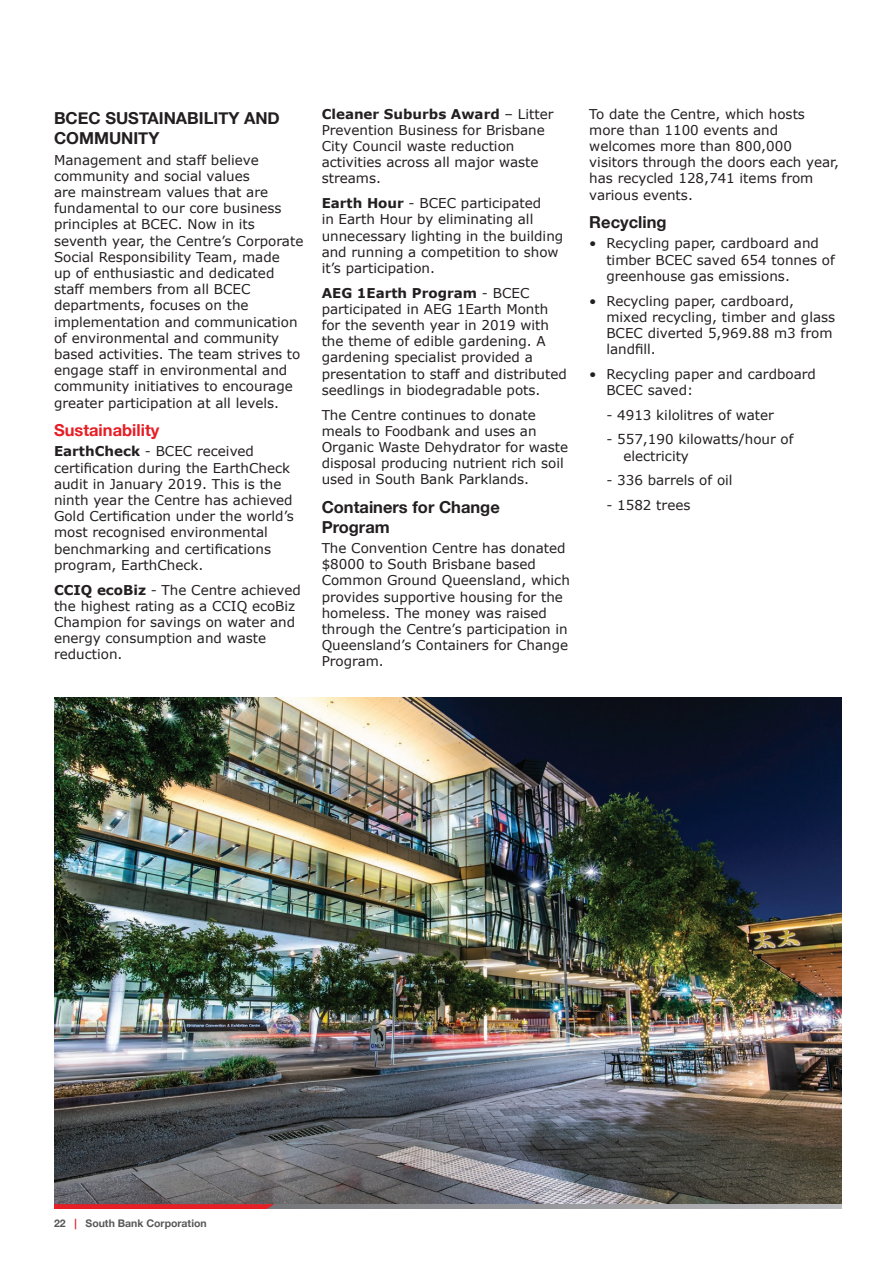
<style>
.page{position:relative;width:893px;height:1263px;background:#fff}
.page>*{position:absolute;margin:0;border:0;box-sizing:border-box;transform-origin:0 0}
.t1{font:700 16.5px/19.8px "Helvetica Neue";color:#231f20}
.t2{font:700 16.5px "Helvetica Neue";color:#e61e25}
.t3{font:13.5px/16.2px "Verdana";color:#231f20}
.t4{font:700 10.5px "Helvetica Neue";color:#57585a}
.s1{font-weight:700}
.s2{color:#e61e25}
</style>
<div class="page">
<img style="left:54px;top:698px;width:788px;height:506px">
<svg style="left:274px;top:1204px;width:568px;height:5px;background:#97999c"></svg>
<svg style="left:54px;top:1204px;width:220px;height:5px"></svg>
<p class="t1" style="left:54px;top:109px;width:227px">BCEC SUSTAINABILITY AND<br>COMMUNITY</p>
<p class="t3" style="left:54px;top:151px;width:251px">Management and staff believe community and social values<br>are mainstream values that are fundamental to our core business principles at BCEC. Now in its seventh year, the Centre’s Corporate<br>Social Responsibility Team, made<br>up of enthusiastic and dedicated staff members from all BCEC departments, focuses on the implementation and communication of environmental and community based activities. The team strives to engage staff in environmental and community initiatives to encourage greater participation at all levels.</p>
<p class="t2" style="left:54px;top:417px;width:107px">Sustainability</p>
<p class="t3" style="left:54px;top:443px;width:241px"><span class="s1">EarthCheck</span> - BCEC received certification during the EarthCheck audit in January 2019. This is the ninth year the Centre has achieved<br>Gold Certification under the world’s most recognised environmental benchmarking and certifications program, EarthCheck.</p>
<p class="t3" style="left:54px;top:581px;width:248px"><span class="s1">CCIQ ecoBiz</span> - The Centre achieved the highest rating as a CCIQ ecoBiz<br>Champion for savings on water and energy consumption and waste reduction.</p>
<p class="t3" style="left:322px;top:105px;width:233px"><span class="s1">Cleaner Suburbs Award</span> – Litter<br>Prevention Business for Brisbane<br>City Council waste reduction activities across all major waste streams.</p>
<p class="t3" style="left:322px;top:195px;width:243px"><span class="s1">Earth Hour</span> - BCEC participated<br>in Earth Hour by eliminating all unnecessary lighting in the building and running a competition to show it’s participation.</p>
<p class="t3" style="left:322px;top:284px;width:247px"><span class="s1">AEG 1Earth Program</span> - BCEC participated in AEG 1Earth Month for the seventh year in 2019 with the theme of edible gardening. A gardening specialist provided a presentation to staff and distributed seedlings in biodegradable pots.</p>
<p class="t3" style="left:322px;top:406px;width:248px">The Centre continues to donate meals to Foodbank and uses an<br>Organic Waste Dehydrator for waste disposal producing nutrient rich soil used in South Bank Parklands.</p>
<p class="t1" style="left:322px;top:497px;width:180px">Containers for Change<br>Program</p>
<p class="t3" style="left:322px;top:540px;width:250px">The Convention Centre has donated $8000 to South Brisbane based<br>Common Ground Queensland, which provides supportive housing for the homeless. The money was raised through the Centre’s participation in<br>Queensland’s Containers for Change<br>Program.</p>
<p class="t3" style="left:589px;top:105px;width:251px">To date the Centre, which hosts more than 1100 events and welcomes more than 800,000 visitors through the doors each year, has recycled 128,741 items from various events.</p>
<p class="t1" style="left:589px;top:213px;width:79px">Recycling</p>
<p class="t3" style="left:606px;top:235px;width:230px;text-indent:-17px">• Recycling paper, cardboard and timber BCEC saved 654 tonnes of greenhouse gas emissions.</p>
<p class="t3" style="left:606px;top:292px;width:230px;text-indent:-17px">• Recycling paper, cardboard, mixed recycling, timber and glass<br>BCEC diverted 5,969.88 m3 from landfill.</p>
<p class="t3" style="left:606px;top:366px;width:211px;text-indent:-17px">• Recycling paper and cardboard<br>BCEC saved:</p>
<p class="t3" style="left:606px;top:407px;width:169px">- 4913 kilolitres of water</p>
<p class="t3" style="left:623px;top:431px;width:172px;text-indent:-17px">- 557,190 kilowatts/hour of electricity</p>
<p class="t3" style="left:606px;top:472px;width:128px">- 336 barrels of oil</p>
<p class="t3" style="left:606px;top:497px;width:86px">- 1582 trees</p>
<p class="t4" style="left:54px;top:1215px;width:154px">22 <span class="s2">|</span> South Bank Corporation</p>
</div>
